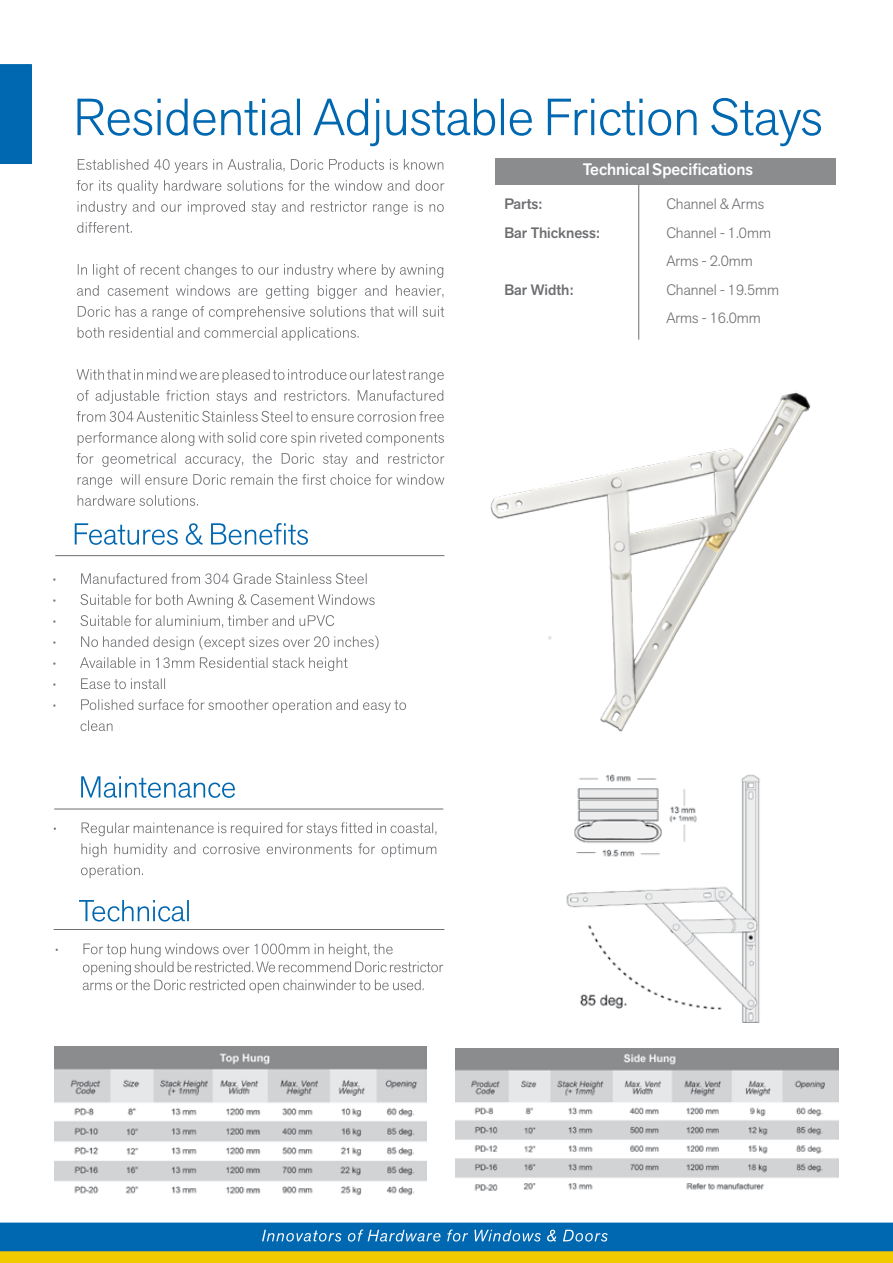
<style>
.page{position:relative;width:893px;height:1263px;background:#fff}
.page>*{position:absolute;margin:0;border:0;box-sizing:border-box;transform-origin:0 0}
.t1{font:500 16.5px "Akzid Grtsk Next";color:#fff}
.t2{font:300 15px/28.5px "Akzid Grtsk Next";color:#6d6e71}
.t3{font:500 15px "Akzid Grtsk Next";color:#6d6e71}
</style>
<div class="page">
<svg style="left:78px;top:495px;width:120px;height:11px"></svg>
<svg style="left:78px;top:474px;width:345px;height:14px"></svg>
<svg style="left:77px;top:453px;width:346px;height:14px"></svg>
<svg style="left:78px;top:432px;width:345px;height:14px"></svg>
<svg style="left:77px;top:411px;width:346px;height:11px"></svg>
<svg style="left:77px;top:390px;width:346px;height:14px"></svg>
<svg style="left:77px;top:369px;width:367px;height:14px"></svg>
<svg style="left:78px;top:327px;width:281px;height:14px"></svg>
<svg style="left:78px;top:306px;width:366px;height:14px"></svg>
<svg style="left:77px;top:285px;width:366px;height:14px"></svg>
<svg style="left:78px;top:264px;width:365px;height:14px"></svg>
<svg style="left:77px;top:222px;width:55px;height:11px"></svg>
<svg style="left:78px;top:201px;width:366px;height:14px"></svg>
<svg style="left:77px;top:180px;width:367px;height:14px"></svg>
<svg style="left:78px;top:159px;width:365px;height:14px"></svg>
<hr style="left:55px;top:555px;width:389px;height:1px;background:#6d6e71">
<svg style="left:75px;top:523px;width:233px;height:22px"></svg>
<svg style="left:81px;top:720px;width:31px;height:11px"></svg>
<svg style="left:53px;top:699px;width:353px;height:14px"></svg>
<svg style="left:53px;top:678px;width:112px;height:11px"></svg>
<svg style="left:53px;top:657px;width:294px;height:14px"></svg>
<svg style="left:53px;top:635px;width:326px;height:15px"></svg>
<svg style="left:53px;top:615px;width:281px;height:13px"></svg>
<svg style="left:53px;top:594px;width:322px;height:14px"></svg>
<svg style="left:53px;top:573px;width:314px;height:11px"></svg>
<svg style="left:81px;top:864px;width:62px;height:14px"></svg>
<svg style="left:81px;top:843px;width:355px;height:14px"></svg>
<svg style="left:54px;top:822px;width:382px;height:14px"></svg>
<hr style="left:54px;top:809px;width:389px;height:1px;background:#6d6e71">
<hr style="left:54px;top:929px;width:390px;height:1px;background:#6d6e71">
<svg style="left:81px;top:776px;width:154px;height:22px"></svg>
<svg style="left:79px;top:900px;width:110px;height:21px"></svg>
<svg style="left:56px;top:943px;width:387px;height:50px"></svg>
<div style="left:495px;top:158px;width:340px;height:26px;background:#8a8c8e"></div>
<hr style="left:638px;top:185px;width:1px;height:155px;background:#6d6e71">
<div style="left:0;top:64px;width:32px;height:100px;background:#0067b1"></div>
<svg style="left:77px;top:98px;width:744px;height:48px"></svg>
<img style="left:566px;top:780px;width:194px;height:243px">
<img style="left:456px;top:1048px;width:383px;height:143px">
<img style="left:54px;top:1046px;width:372px;height:150px">
<img style="left:423px;top:381px;width:388px;height:399px">
<svg style="left:0;top:1222px;width:893px;height:41px;background:#4f8981"></svg>
<p class="t1" style="left:583px;top:159px;width:172px">Technical Specifications</p>
<p class="t3" style="left:504px;top:194px;width:39px">Parts:</p>
<p class="t2" style="left:666px;top:189px;width:99px">Channel &amp; Arms</p>
<p class="t3" style="left:504px;top:223px;width:97px">Bar Thickness:</p>
<p class="t2" style="left:666px;top:218px;width:106px">Channel - 1.0mm<br>Arms - 2.0mm</p>
<p class="t3" style="left:504px;top:280px;width:71px">Bar Width:</p>
<p class="t2" style="left:666px;top:275px;width:114px">Channel - 19.5mm<br>Arms - 16.0mm</p>
</div>
